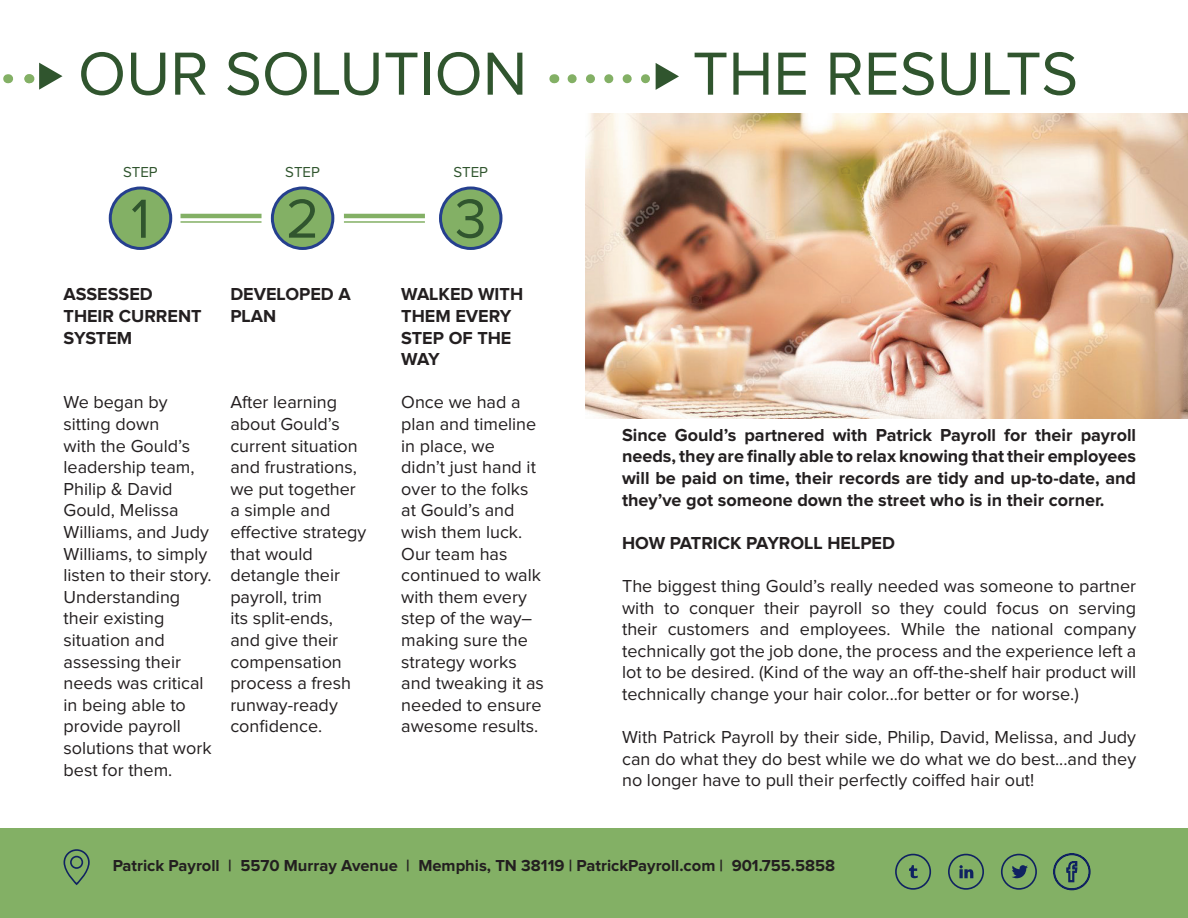
<style>
.page{position:relative;width:1188px;height:918px;background:#fff}
.page>*{position:absolute;margin:0;border:0;box-sizing:border-box;transform-origin:0 0}
.t1{font:63px "Proxima Nova";color:#30552e}
.t2{font:57px "Proxima Nova";color:#30552e}
.t3{font:18px/21.6px "Proxima Nova";color:#231f20}
.t4{font:700 18px/21.6px "Proxima Nova";color:#231f20}
.t5{font:700 16.5px "Proxima Nova";color:#231f20}
.t6{font:15px "Proxima Nova";color:#30552e}
</style>
<div class="page">
<svg style="left:24px;top:74px;width:6px;height:9px"></svg>
<svg style="left:39px;top:63px;width:24px;height:27px"></svg>
<svg style="left:572px;top:63px;width:107px;height:27px"></svg>
<div style="left:110px;top:188px;width:61px;height:60px;background:#83b065;border-radius:50%"></div>
<div style="left:109px;top:186px;width:63px;height:64px;border:3px solid #253f8e;border-radius:50%"></div>
<div style="left:272px;top:188px;width:61px;height:60px;background:#83b065;border-radius:50%"></div>
<div style="left:271px;top:186px;width:63px;height:64px;border:3px solid #253f8e;border-radius:50%"></div>
<div style="left:441px;top:188px;width:60px;height:60px;background:#83b065;border-radius:50%"></div>
<div style="left:439px;top:186px;width:63px;height:64px;border:3px solid #253f8e;border-radius:50%"></div>
<hr style="left:181px;top:214px;width:81px;height:4px;background:#83b065">
<hr style="left:181px;top:221px;width:81px;height:2px;background:#83b065">
<hr style="left:344px;top:214px;width:81px;height:4px;background:#83b065">
<hr style="left:344px;top:221px;width:81px;height:2px;background:#83b065">
<div style="left:0;top:829px;width:1188px;height:89px;background:#83b065"></div>
<svg style="left:1001px;top:854px;width:36px;height:36px"></svg>
<svg style="left:948px;top:854px;width:36px;height:36px"></svg>
<svg style="left:895px;top:854px;width:36px;height:36px"></svg>
<svg style="left:64px;top:849px;width:26px;height:36px"></svg>
<svg style="left:1053px;top:853px;width:38px;height:38px"></svg>
<img style="left:586px;top:114px;width:602px;height:305px">
<h1 class="t1" style="left:78px;top:45px;width:451px">OUR SOLUTION</h1>
<h1 class="t1" style="left:693px;top:45px;width:387px">THE RESULTS</h1>
<p class="t6" style="left:123px;top:165px;width:36px">STEP</p>
<p class="t6" style="left:285px;top:165px;width:36px">STEP</p>
<p class="t6" style="left:453px;top:165px;width:36px">STEP</p>
<h2 class="t2" style="left:131px;top:193px;width:21px">1</h2>
<h2 class="t2" style="left:286px;top:193px;width:35px">2</h2>
<h2 class="t2" style="left:455px;top:193px;width:33px">3</h2>
<p class="t4" style="left:64px;top:284px;width:140px">ASSESSED<br>THEIR CURRENT<br>SYSTEM</p>
<p class="t4" style="left:230px;top:284px;width:122px">DEVELOPED A<br>PLAN</p>
<p class="t3" style="left:64px;top:392px;width:150px">We began by sitting down<br>with the Gould’s leadership team,<br>Philip &amp; David<br>Gould, Melissa<br>Williams, and Judy<br>Williams, to simply listen to their story.<br>Understanding their existing situation and assessing their needs was critical in being able to provide payroll solutions that work best for them.</p>
<p class="t3" style="left:230px;top:392px;width:138px">After learning about Gould’s current situation and frustrations, we put together a simple and effective strategy that would detangle their payroll, trim<br>its split-ends, and give their compensation process a fresh runway-ready confidence.</p>
<p class="t4" style="left:401px;top:284px;width:123px">WALKED WITH<br>THEM EVERY<br>STEP OF THE<br>WAY</p>
<p class="t3" style="left:401px;top:392px;width:144px">Once we had a plan and timeline in place, we<br>didn’t just hand it over to the folks at Gould’s and wish them luck.<br>Our team has continued to walk with them every step of the way– making sure the strategy works and tweaking it as needed to ensure awesome results.</p>
<p class="t4" style="left:622px;top:425px;width:516px;text-align:justify">Since Gould’s partnered with Patrick Payroll for their payroll needs, they are finally able to relax knowing that their employees will be paid on time, their records are tidy and up-to-date, and they’ve got someone down the street who is in their corner.</p>
<p class="t4" style="left:622px;top:533px;width:274px">HOW PATRICK PAYROLL HELPED</p>
<p class="t3" style="left:622px;top:576px;width:516px;text-align:justify">The biggest thing Gould’s really needed was someone to partner with to conquer their payroll so they could focus on serving their customers and employees. While the national company technically got the job done, the process and the experience left a lot to be desired. (Kind of the way an off-the-shelf hair product will technically change your hair color...for better or for worse.)</p>
<p class="t3" style="left:622px;top:727px;width:516px;text-align:justify">With Patrick Payroll by their side, Philip, David, Melissa, and Judy can do what they do best while we do what we do best...and they no longer have to pull their perfectly coiffed hair out!</p>
<p class="t5" style="left:113px;top:858px;width:724px">Patrick Payroll | 5570 Murray Avenue | Memphis, TN 38119 | PatrickPayroll.com | 901.755.5858</p>
</div>
